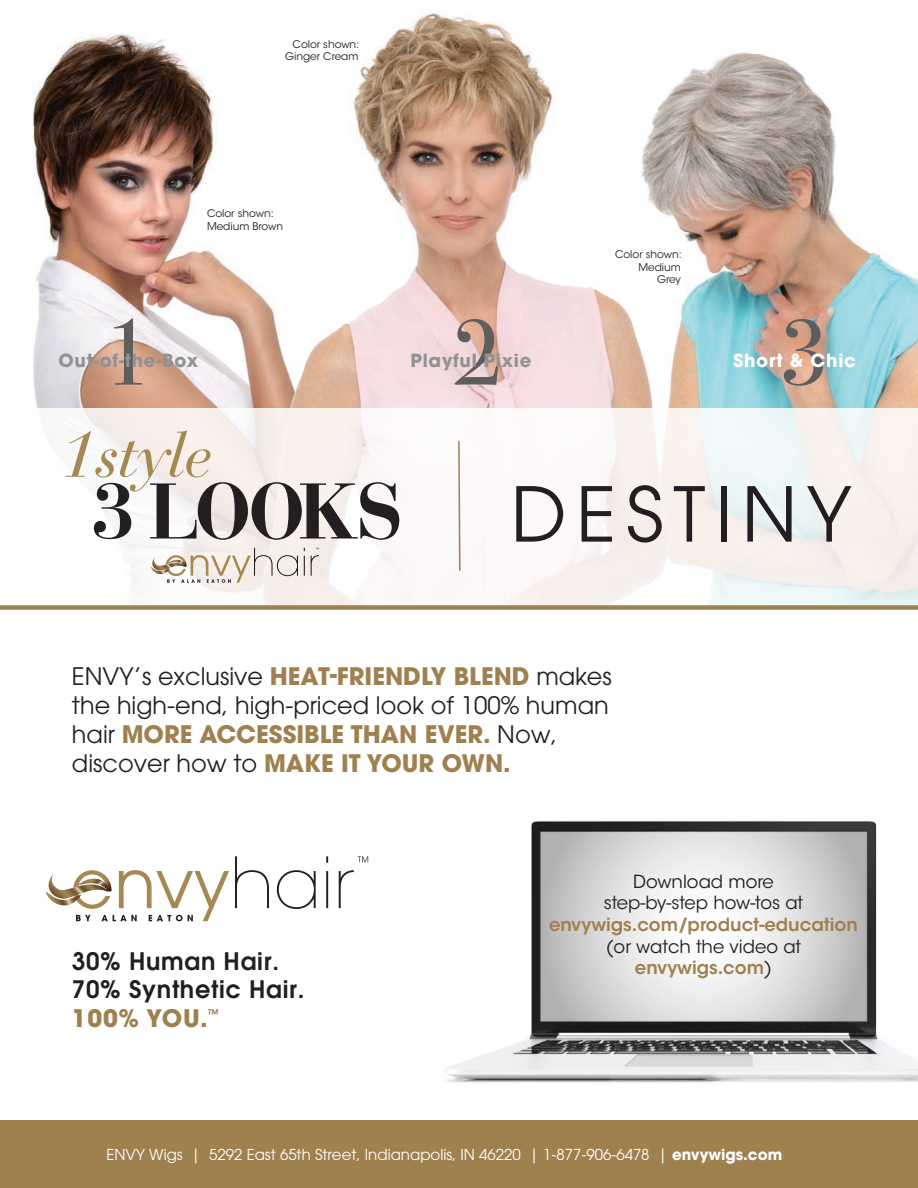
<style>
.page{position:relative;width:918px;height:1188px;background:#fff}
.page>*{position:absolute;margin:0;border:0;box-sizing:border-box;transform-origin:0 0}
.t1{font:93px "Bodoni Svty Two ITCTT";color:#5e5e5e}
.t2{font:75px "Avant Garde";letter-spacing:.13em;color:#231f20}
.t3{font:24px/28.8px "ITC Avant Garde Pro";color:#231f20}
.t4{font:600 24px/28.8px "Avant Garde";letter-spacing:.03em;color:#231f20}
.t5{font:700 24px "ITC Avant Garde Pro";letter-spacing:.03em;color:#9f804f}
.t6{font:18px/21.6px "ITC Avant Garde Std";color:#231f20;text-align:center}
.t7{font:600 18px "ITC Avant Garde Std";color:#9f804f}
.t8{font:700 18px "ITC Avant Garde Pro";letter-spacing:.04em;color:#929292}
.t9{font:700 18px "ITC Avant Garde Pro";letter-spacing:.04em;color:#fff}
.t10{font:15px "ITC Avant Garde Pro";color:#fff}
.t11{font:10.5px/12.6px "ITC Avant Garde Std";color:#231f20;text-align:right}
.s1{font-weight:700;color:#9f804f}
.s2{font-weight:600;color:#9f804f}
.s3{font-weight:700}
</style>
<div class="page">
<img style="left:33px;top:33px;width:222px;height:376px">
<img style="left:714px;top:52px;width:204px;height:357px">
<img style="left:255px;top:9px;width:459px;height:400px">
<svg style="left:66px;top:409px;width:852px;height:196px"></svg>
<div style="left:429px;top:290px;width:98px;height:125px;background:#231f20;opacity:.15"></div>
<div style="left:0;top:605px;width:918px;height:5px;background:#9f804f"></div>
<svg style="left:235px;top:856px;width:34px;height:52px"></svg>
<svg style="left:277px;top:870px;width:39px;height:39px"></svg>
<hr style="left:326px;top:871px;width:2px;height:37px;background:#231f20">
<svg style="left:326px;top:856px;width:2px;height:7px"></svg>
<svg style="left:339px;top:870px;width:15px;height:38px"></svg>
<svg style="left:45px;top:870px;width:184px;height:51px"></svg>
<svg style="left:358px;top:856px;width:10px;height:6px"></svg>
<div style="left:382px;top:324px;width:176px;height:73px;background:#231f20;opacity:.15"></div>
<div style="left:0;top:1120px;width:918px;height:68px;background:#9f804f"></div>
<img style="left:445px;top:821px;width:473px;height:262px">
<svg style="left:457px;top:440px;width:4px;height:132px"></svg>
<svg style="left:304px;top:548px;width:1px;height:28px"></svg>
<svg style="left:311px;top:555px;width:8px;height:21px"></svg>
<svg style="left:148px;top:548px;width:150px;height:35px"></svg>
<svg style="left:65px;top:430px;width:334px;height:110px"></svg>
<p class="t11" style="left:285px;top:38px;width:76px">Color shown:<br>Ginger Cream</p>
<p class="t11" style="left:207px;top:207px;width:78px;text-align:left">Color shown:<br>Medium Brown</p>
<h1 class="t1" style="left:103px;top:277px;width:51px">1</h1>
<h1 class="t1" style="left:452px;top:277px;width:51px">2</h1>
<p class="t8" style="left:58px;top:348px;width:141px">Out-of-the-Box</p>
<p class="t8" style="left:411px;top:348px;width:122px">Playful Pixie</p>
<p class="t11" style="left:615px;top:248px;width:68px">Color shown:<br>Medium<br>Grey</p>
<h1 class="t1" style="left:779px;top:277px;width:51px">3</h1>
<p class="t9" style="left:733px;top:348px;width:124px">Short &amp; Chic</p>
<h2 class="t2" style="left:511px;top:470px;width:342px">DESTINY</h2>
<p class="t3" style="left:72px;top:662px;width:541px">ENVY’s exclusive <span class="s1">HEAT-FRIENDLY BLEND</span> makes the high-end, high-priced look of 100% human hair <span class="s1">MORE ACCESSIBLE THAN EVER.</span> Now, discover how to <span class="s1">MAKE IT YOUR OWN.</span></p>
<p class="t4" style="left:72px;top:946px;width:234px">30% Human Hair.<br>70% Synthetic Hair.</p>
<p class="t5" style="left:72px;top:1002px;width:150px">100% YOU.<sup>™</sup></p>
<p class="t6" style="left:604px;top:871px;width:201px">Download more step-by-step how-tos at</p>
<p class="t7" style="left:549px;top:913px;width:310px">envywigs.com/product-education</p>
<p class="t6" style="left:606px;top:936px;width:197px">(or watch the video at <span class="s2">envywigs.com</span>)</p>
<p class="t10" style="left:106px;top:1145px;width:677px">ENVY Wigs | 5292 East 65th Street, Indianapolis, IN 46220 | 1-877-906-6478 | <span class="s3">envywigs.com</span></p>
</div>
